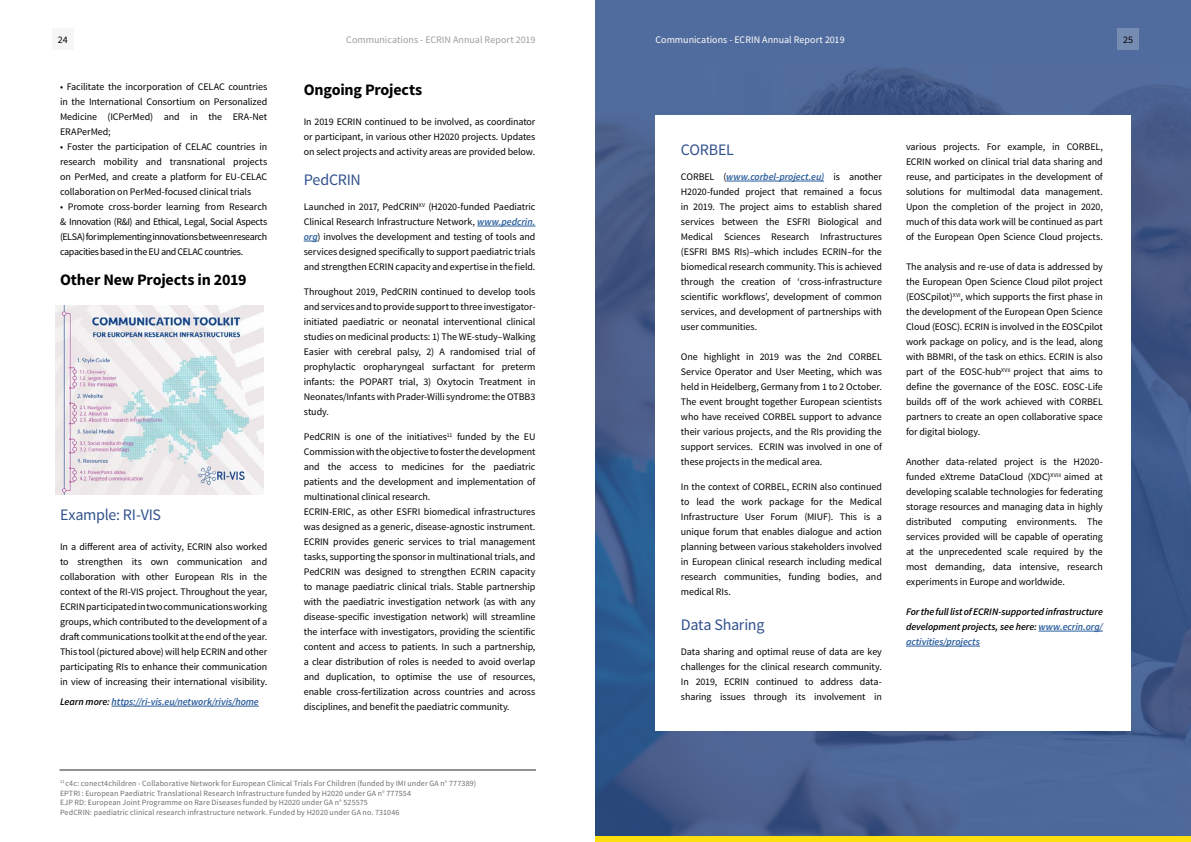
<style>
.page{position:relative;width:1191px;height:842px;background:#fff}
.page>*{position:absolute;margin:0;border:0;box-sizing:border-box;transform-origin:0 0}
.t1{font:16px "Source Sans Pro";letter-spacing:-.02em;color:#31518c}
.t2{font:700 16px "Source Sans Pro";letter-spacing:-.015em;color:#000}
.t3{font:10px/15px "Source Sans Pro";letter-spacing:-.01em;color:#000;text-align:justify}
.t4{font:italic 600 10px/15px "Source Sans Pro";letter-spacing:-.005em;color:#000;text-align:justify}
.t5{font:italic 600 10px "Source Sans Pro";letter-spacing:-.005em;color:#275b9b}
.t6{font:10px "Source Sans Pro";color:#9d9d9c}
.t7{font:10px "Source Sans Pro";color:#fff}
.t8{font:8px/9.6px "Source Sans Pro";letter-spacing:.01em;color:#706f6f}
.s1{font-weight:600;font-style:italic;color:#275b9b}
.s2{color:#275b9b}
.s3{color:#000}
</style>
<div class="page">
<div style="left:52px;top:28px;width:22px;height:22px;background:#f6f6f6"></div>
<svg style="left:595px;top:0;width:596px;height:842px;background:#466191"></svg>
<div style="left:1117px;top:28px;width:22px;height:22px;background:#778cb2"></div>
<div style="left:596px;top:836px;width:595px;height:6px;background:#fddf0f"></div>
<hr style="left:60px;top:770px;width:476px;height:1px;background:#000">
<hr style="left:112px;top:706px;width:147px;height:1px;background:#275b9b">
<hr style="left:477px;top:226px;width:58px;height:1px;background:#275b9b">
<svg style="left:304px;top:241px;width:13px;height:1px"></svg>
<div style="left:655px;top:115px;width:476px;height:615px;background:#fff"></div>
<hr style="left:1038px;top:631px;width:65px;height:1px;background:#275b9b">
<hr style="left:906px;top:646px;width:74px;height:1px;background:#275b9b">
<hr style="left:726px;top:181px;width:98px;height:1px;background:#275b9b">
<img style="left:55px;top:306px;width:209px;height:189px">
<p class="t3" style="left:58px;top:32px;width:11px">24</p>
<p class="t6" style="left:346px;top:33px;width:191px">Communications - ECRIN Annual Report 2019</p>
<p class="t7" style="left:655px;top:33px;width:191px">Communications - ECRIN Annual Report 2019</p>
<p class="t3" style="left:1123px;top:32px;width:12px">25</p>
<p class="t3" style="left:60px;top:79px;width:209px">• Facilitate the incorporation of CELAC countries in the International Consortium on Personalized Medicine (ICPerMed) and in the ERA-Net ERAPerMed;</p>
<p class="t3" style="left:60px;top:139px;width:209px">• Foster the participation of CELAC countries in research mobility and transnational projects on PerMed, and create a platform for EU-CELAC collaboration on PerMed-focused clinical trials</p>
<p class="t3" style="left:60px;top:199px;width:209px">• Promote cross-border learning from Research &amp; Innovation (R&amp;I) and Ethical, Legal, Social Aspects (ELSA) for implementing innovations between research capacities based in the EU and CELAC countries.</p>
<h1 class="t2" style="left:60px;top:269px;width:188px">Other New Projects in 2019</h1>
<h1 class="t2" style="left:304px;top:79px;width:120px">Ongoing Projects</h1>
<p class="t3" style="left:304px;top:114px;width:233px">In 2019 ECRIN continued to be involved, as coordinator or participant, in various other H2020 projects. Updates on select projects and activity areas are provided below.</p>
<h1 class="t1" style="left:304px;top:170px;width:59px">PedCRIN</h1>
<p class="t3" style="left:304px;top:199px;width:233px">Launched in 2017, PedCRIN<sup>XV</sup> (H2020-funded Paediatric Clinical Research Infrastructure Network, <span class="s1">www.pedcrin. org</span>) involves the development and testing of tools and services designed specifically to support paediatric trials and strengthen ECRIN capacity and expertise in the field.</p>
<p class="t3" style="left:304px;top:284px;width:233px">Throughout 2019, PedCRIN continued to develop tools and services and to provide support to three investigator&shy;initiated paediatric or neonatal interventional clinical studies on medicinal products: 1) The WE-study–Walking Easier with cerebral palsy, 2) A randomised trial of prophylactic oropharyngeal surfactant for preterm infants: the POPART trial, 3) Oxytocin Treatment in Neonates/Infants with Prader-Willi syndrome: the OTBB3 study.</p>
<p class="t3" style="left:304px;top:429px;width:233px;text-align:left">PedCRIN is one of the initiatives<sup>11</sup> funded by the EU Commission with the objective to foster the development and the access to medicines for the paediatric patients and the development and implementation of multinational clinical research.<br>ECRIN-ERIC, as other ESFRI biomedical infrastructures was designed as a generic, disease-agnostic instrument.<br>ECRIN provides generic services to trial management tasks, supporting the sponsor in multinational trials, and PedCRIN was designed to strengthen ECRIN capacity to manage paediatric clinical trials. Stable partnership with the paediatric investigation network (as with any disease-specific investigation network) will streamline the interface with investigators, providing the scientific content and access to patients. In such a partnership, a clear distribution of roles is needed to avoid overlap and duplication, to optimise the use of resources, enable cross-fertilization across countries and across disciplines, and benefit the paediatric community.</p>
<p class="t3" style="left:906px;top:139px;width:198px">various projects. For example, in CORBEL, ECRIN worked on clinical trial data sharing and reuse, and participates in the development of solutions for multimodal data management.<br>Upon the completion of the project in 2020, much of this data work will be continued as part of the European Open Science Cloud projects.</p>
<p class="t3" style="left:906px;top:259px;width:198px">The analysis and re-use of data is addressed by the European Open Science Cloud pilot project (EOSCpilot)<sup>XVi</sup>, which supports the first phase in the development of the European Open Science Cloud (EOSC). ECRIN is involved in the EOSCpilot work package on policy, and is the lead, along with BBMRI, of the task on ethics. ECRIN is also part of the EOSC-hub<sup>XVii</sup> project that aims to define the governance of the EOSC. EOSC-Life builds off of the work achieved with CORBEL partners to create an open collaborative space for digital biology.</p>
<p class="t3" style="left:906px;top:454px;width:198px">Another data-related project is the H2020- funded eXtreme DataCloud (XDC)<sup>XViii</sup> aimed at developing scalable technologies for federating storage resources and managing data in highly distributed computing environments. The services provided will be capable of operating at the unprecedented scale required by the most demanding, data intensive, research experiments in Europe and worldwide.</p>
<p class="t4" style="left:906px;top:604px;width:198px">For the full list of ECRIN-supported infrastructure development projects, see here: <span class="s2">www.ecrin.org/ activities/projects</span></p>
<h1 class="t1" style="left:681px;top:140px;width:54px">CORBEL</h1>
<p class="t3" style="left:681px;top:169px;width:202px">CORBEL (<span class="s1">www.corbel-project.eu)</span> is another H2020-funded project that remained a focus in 2019. The project aims to establish shared services between the ESFRI Biological and Medical Sciences Research Infrastructures (ESFRI BMS RIs)–which includes ECRIN–for the biomedical research community. This is achieved through the creation of ‘cross-infrastructure scientific workflows’, development of common services, and development of partnerships with user communities.</p>
<p class="t3" style="left:681px;top:349px;width:202px">One highlight in 2019 was the 2nd CORBEL Service Operator and User Meeting, which was held in Heidelberg, Germany from 1 to 2 October.<br>The event brought together European scientists who have received CORBEL support to advance their various projects, and the RIs providing the support services. ECRIN was involved in one of these projects in the medical area.</p>
<p class="t3" style="left:681px;top:479px;width:202px">In the context of CORBEL, ECRIN also continued to lead the work package for the Medical Infrastructure User Forum (MIUF). This is a unique forum that enables dialogue and action planning between various stakeholders involved in European clinical research including medical research communities, funding bodies, and medical RIs.</p>
<h1 class="t1" style="left:681px;top:615px;width:85px">Data Sharing</h1>
<p class="t3" style="left:681px;top:644px;width:202px">Data sharing and optimal reuse of data are key challenges for the clinical research community.<br>In 2019, ECRIN continued to address data&shy;sharing issues through its involvement in</p>
<h1 class="t1" style="left:60px;top:505px;width:103px">Example: RI-VIS</h1>
<p class="t3" style="left:60px;top:539px;width:209px">In a different area of activity, ECRIN also worked to strengthen its own communication and collaboration with other European RIs in the context of the RI-VIS project. Throughout the year, ECRIN participated in two communications working groups, which contributed to the development of a draft communications toolkit at the end of the year.<br>This tool (pictured above) will help ECRIN and other participating RIs to enhance their communication in view of increasing their international visibility.</p>
<p class="t5" style="left:60px;top:695px;width:200px"><span class="s3">Learn more:</span> https://ri-vis.eu/network/rivis/home</p>
<p class="t8" style="left:60px;top:779px;width:418px"><sup>11</sup> c4c: conect4children - Collaborative Network for European Clinical Trials For Children (funded by IMI under GA n° 777389)<br>EPTRI : European Paediatric Translational Research Infrastructure funded by H2020 under GA n° 777554<br>EJP RD: European Joint Programme on Rare Diseases funded by H2020 under GA n° 525575<br>PedCRIN: paediatric clinical research infrastructure network. Funded by H2020 under GA no. 731046</p>
</div>
